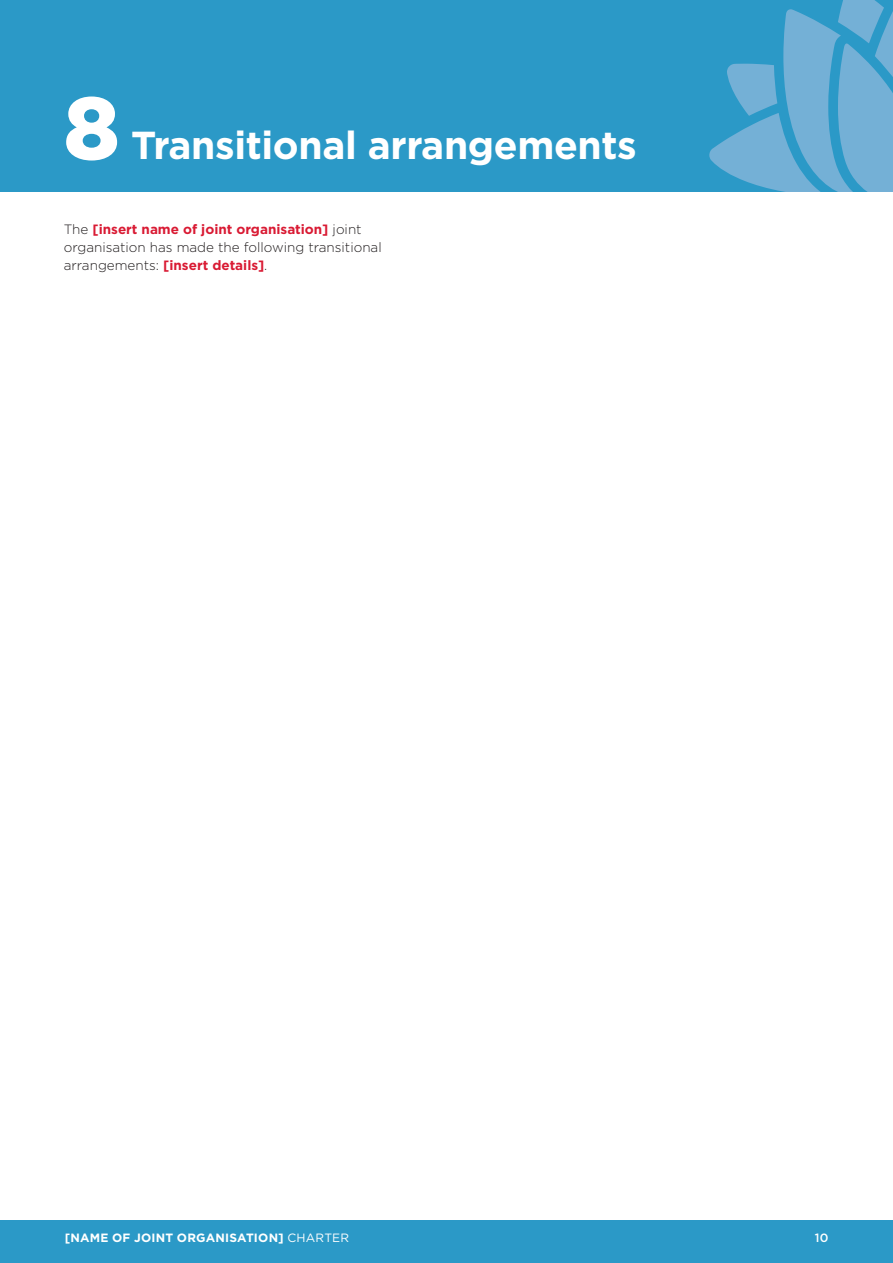
<style>
.page{position:relative;width:893px;height:1263px;background:#fff}
.page>*{position:absolute;margin:0;border:0;box-sizing:border-box;transform-origin:0 0}
.t1{font:900 88.5px "Gotham";color:#fff}
.t2{font:700 39px "Gotham";letter-spacing:-.01em;color:#fff}
.Main_body_text{font:300 13.5px/18px "Gotham";color:#231f20}
.t3{font:700 12px "Gotham";letter-spacing:.02em;color:#fff}
.t4{font:500 12px "Gotham";color:#fff}
.s1{font-weight:700;color:#d91a33}
.s2{font-weight:400}
</style>
<div class="page">
<div style="left:0;top:1220px;width:893px;height:43px;background:#2b99c7"></div>
<div style="left:0;top:0;width:893px;height:191px;background:#2b99c7"></div>
<svg style="left:709px;top:0;width:184px;height:191px"></svg>
<h2 class="t1" style="left:64px;top:77px;width:57px">8</h2>
<h2 class="t2" style="left:131px;top:120px;width:507px">Transitional arrangements</h2>
<p class="Main_body_text" style="left:64px;top:220px;width:319px">The <span class="s1">[insert name of joint organisation]</span> joint organisation has made the following transitional arrangements: <span class="s1">[insert details]</span>.</p>
<p class="t3" style="left:65px;top:1229px;width:286px">[NAME OF JOINT ORGANISATION] <span class="s2">CHARTER</span></p>
<p class="t4" style="left:815px;top:1229px;width:15px">10</p>
</div>
